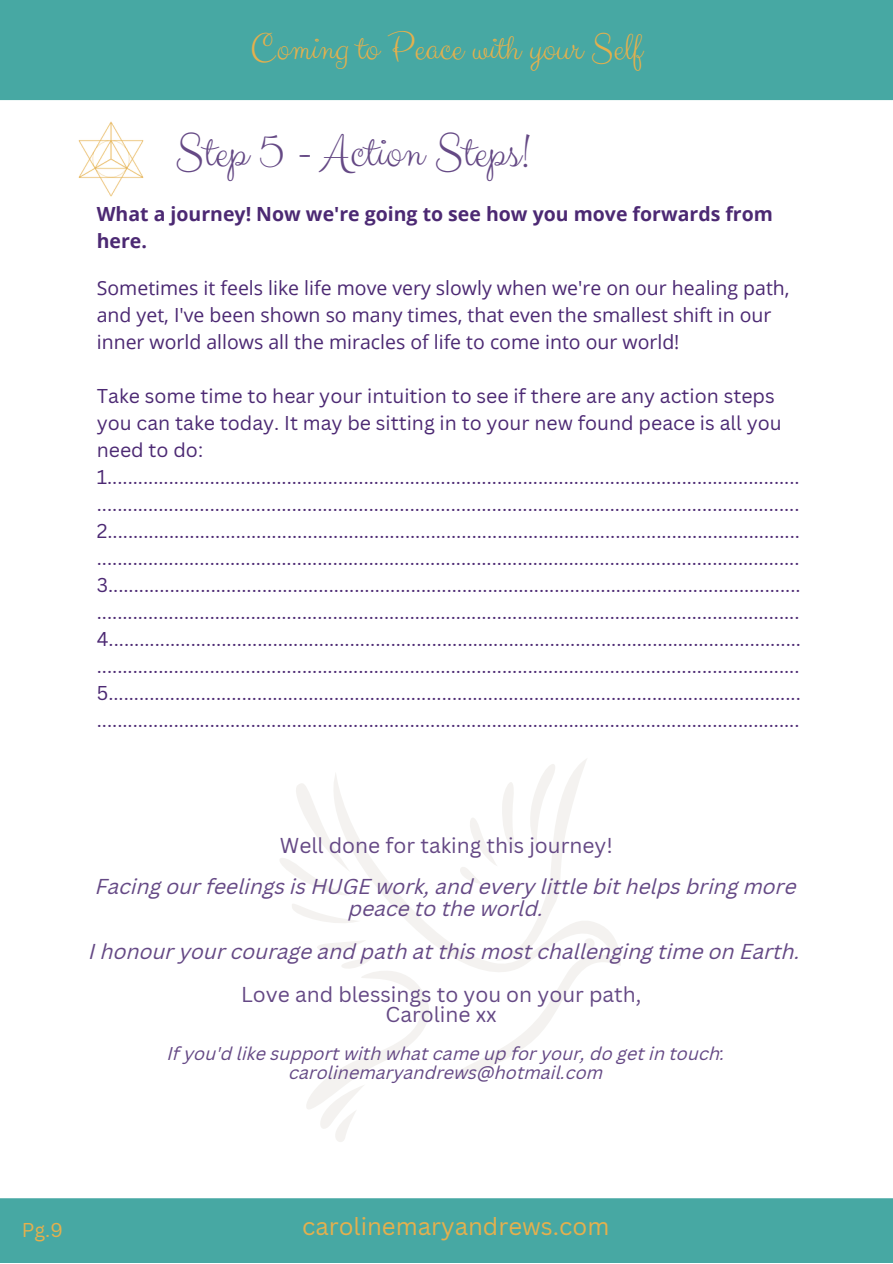
<style>
.page{position:relative;width:893px;height:1264px;background:#fff}
.page>*{position:absolute;margin:0;border:0;box-sizing:border-box;transform-origin:0 0}
.t1{font:49.5px "Clicker Script";color:#654985}
.t2{font:39px "Clicker Script";color:#e5b04d}
.t3{font:24px "Canva Sans";color:#e5b04d}
.t4{font:italic 21px/22.5px "Canva Sans";color:#654985;text-align:center}
.t5{font:21px "Canva Sans";color:#654985}
.t6{font:19.5px/27px "Canva Sans";color:#4c2973}
.t7{font:19.5px/27px "Open Sans";color:#4c2973}
.t8{font:700 19.5px/27px "Open Sans";color:#4c2973}
.t9{font:19.5px "Canva Sans";color:#e5b04d}
.t10{font:italic 18px "Canva Sans";color:#654985}
</style>
<div class="page">
<div style="left:0;top:1198px;width:892px;height:64px;background:#47a8a3"></div>
<div style="left:0;top:0;width:892px;height:100px;background:#47a8a3"></div>
<svg style="left:335px;top:773px;width:285px;height:305px"></svg>
<svg style="left:280px;top:778px;width:80px;height:150px"></svg>
<svg style="left:306px;top:940px;width:130px;height:202px"></svg>
<svg style="left:451px;top:759px;width:144px;height:205px"></svg>
<img style="left:78px;top:121px;width:66px;height:76px">
<p class="t2" style="left:250px;top:24px;width:393px">Coming to Peace with your Self</p>
<p class="t1" style="left:175px;top:121px;width:356px">Step 5 - Action Steps!</p>
<p class="t8" style="left:97px;top:200px;width:677px">What a journey! Now we're going to see how you move forwards from here.</p>
<p class="t7" style="left:97px;top:274px;width:694px">Sometimes it feels like life move very slowly when we're on our healing path, and yet, I've been shown so many times, that even the smallest shift in our inner world allows all the miracles of life to come into our world!</p>
<p class="t6" style="left:97px;top:382px;width:686px">Take some time to hear your intuition to see if there are any action steps you can take today. It may be sitting in to your new found peace is all you need to do:</p>
<p class="t6" style="left:97px;top:463px;width:704px">1....................................................................................................................................... .........................................................................................................................................</p>
<p class="t6" style="left:97px;top:517px;width:705px;text-align:justify">2....................................................................................................................................... .........................................................................................................................................<br>3....................................................................................................................................... .........................................................................................................................................</p>
<p class="t6" style="left:97px;top:625px;width:705px">4....................................................................................................................................... .........................................................................................................................................</p>
<p class="t6" style="left:97px;top:679px;width:705px">5....................................................................................................................................... .........................................................................................................................................</p>
<p class="t5" style="left:280px;top:831px;width:334px">Well done for taking this journey!</p>
<p class="t4" style="left:96px;top:877px;width:702px">Facing our feelings is HUGE work, and every little bit helps bring more peace to the world.</p>
<p class="t4" style="left:89px;top:942px;width:712px">I honour your courage and path at this most challenging time on Earth.</p>
<p class="t5" style="left:241px;top:979px;width:402px">Love and blessings to you on your path,</p>
<p class="t5" style="left:385px;top:999px;width:113px">Caroline xx</p>
<p class="t10" style="left:167px;top:1046px;width:559px">If you'd like support with what came up for your, do get in touch:</p>
<p class="t10" style="left:289px;top:1065px;width:315px">carolinemaryandrews@hotmail.com</p>
<p class="t9" style="left:22px;top:1215px;width:43px">Pg.9</p>
<p class="t3" style="left:302px;top:1208px;width:309px">carolinemaryandrews.com</p>
</div>
